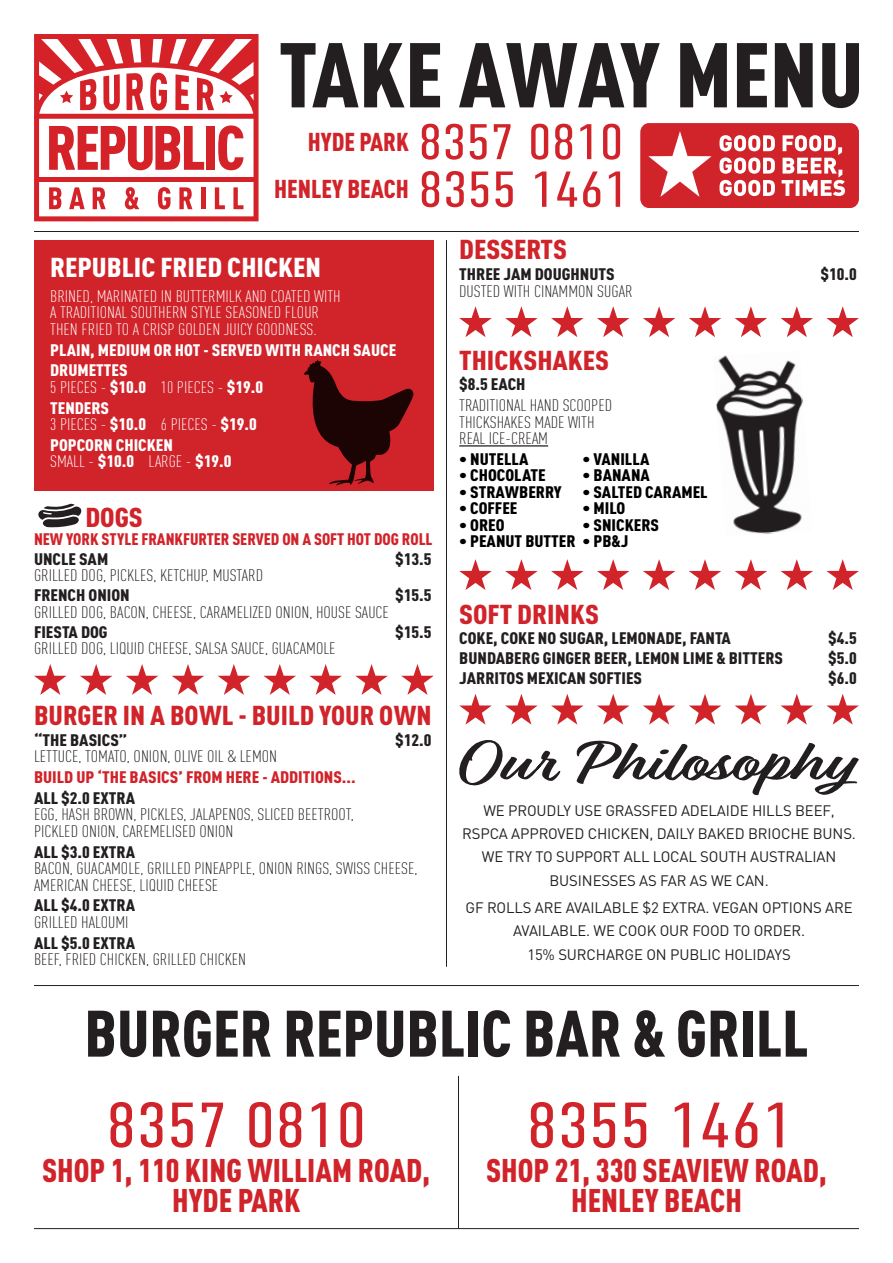
<style>
.page{position:relative;width:893px;height:1263px;background:#fff}
.page>*{position:absolute;margin:0;border:0;box-sizing:border-box;transform-origin:0 0}
.t1{font:900 64.5px "DIN Cond";color:#231f20}
.t2{font:900 32.4px/30.5px "DIN Cond";color:#d1232a;text-align:center}
.t3{font:900 27px "DIN Cond";color:#d1232a;scale:1.1 1}
.t4{font:900 27px "DIN Cond";color:#d1232a;scale:1.07 1}
.t5{font:900 27px "DIN Cond";color:#fff;scale:1.1 1}
.t6{font:900 25.5px "DIN Cond";color:#d1232a}
.t7{font:300 16.5px/16.5px "DIN Cond";color:#231f20;scale:1.1 1}
.t8{font:300 16.5px/16.5px "DIN Cond";color:#fff;scale:1.1 1}
.t9{font:900 16.5px "DIN Cond";color:#231f20;scale:1.1 1}
.t10{font:900 16.5px "DIN Cond";color:#000;scale:1.1 1}
.t11{font:900 16.5px/20.7px "DIN Cond";color:#fff;scale:1.1 1}
.t12{font:900 16.5px/20.7px "DIN Cond";color:#d1232a;scale:1.1 1}
.t13{font:900 16.5px/20px "DIN Cond";color:#d1232a}
.t14{font:15px/23.2px "DIN";letter-spacing:-.01em;color:#231f20;text-align:center}
.s1{font-weight:900}
.s2{font-weight:300}
.s3{color:#231f20}
.s4{font-weight:300;color:#231f20}
</style>
<div class="page">
<div style="left:34px;top:240px;width:400px;height:251px;background:#d1232a"></div>
<hr style="left:34px;top:231px;width:825px;height:1px;background:#231f20">
<svg style="left:34px;top:664px;width:33px;height:31px"></svg>
<svg style="left:80px;top:664px;width:32px;height:31px"></svg>
<svg style="left:126px;top:664px;width:32px;height:31px"></svg>
<svg style="left:172px;top:664px;width:32px;height:31px"></svg>
<svg style="left:218px;top:664px;width:32px;height:31px"></svg>
<svg style="left:263px;top:664px;width:33px;height:31px"></svg>
<svg style="left:309px;top:664px;width:33px;height:31px"></svg>
<svg style="left:355px;top:664px;width:33px;height:31px"></svg>
<svg style="left:401px;top:664px;width:33px;height:31px"></svg>
<svg style="left:303px;top:359px;width:111px;height:127px"></svg>
<hr style="left:446px;top:240px;width:1px;height:727px;background:#231f20">
<hr style="left:34px;top:985px;width:825px;height:1px;background:#231f20">
<hr style="left:34px;top:1228px;width:825px;height:1px;background:#231f20">
<hr style="left:459px;top:445px;width:89px;height:1px;background:#231f20">
<img style="left:716px;top:355px;width:88px;height:179px">
<svg style="left:38px;top:503px;width:44px;height:25px"></svg>
<svg style="left:459px;top:559px;width:33px;height:31px"></svg>
<svg style="left:505px;top:559px;width:33px;height:31px"></svg>
<svg style="left:551px;top:559px;width:33px;height:31px"></svg>
<svg style="left:597px;top:559px;width:32px;height:31px"></svg>
<svg style="left:643px;top:559px;width:32px;height:31px"></svg>
<svg style="left:689px;top:559px;width:32px;height:31px"></svg>
<svg style="left:735px;top:559px;width:32px;height:31px"></svg>
<svg style="left:780px;top:559px;width:33px;height:31px"></svg>
<svg style="left:826px;top:559px;width:33px;height:31px"></svg>
<svg style="left:459px;top:694px;width:33px;height:31px"></svg>
<svg style="left:505px;top:694px;width:33px;height:31px"></svg>
<svg style="left:551px;top:694px;width:33px;height:31px"></svg>
<svg style="left:597px;top:694px;width:32px;height:31px"></svg>
<svg style="left:643px;top:694px;width:32px;height:31px"></svg>
<svg style="left:689px;top:694px;width:32px;height:31px"></svg>
<svg style="left:735px;top:694px;width:32px;height:31px"></svg>
<svg style="left:780px;top:694px;width:33px;height:31px"></svg>
<svg style="left:826px;top:694px;width:33px;height:31px"></svg>
<svg style="left:459px;top:306px;width:33px;height:31px"></svg>
<svg style="left:505px;top:306px;width:33px;height:31px"></svg>
<svg style="left:551px;top:306px;width:33px;height:31px"></svg>
<svg style="left:597px;top:306px;width:32px;height:31px"></svg>
<svg style="left:643px;top:306px;width:32px;height:31px"></svg>
<svg style="left:689px;top:306px;width:32px;height:31px"></svg>
<svg style="left:735px;top:306px;width:32px;height:31px"></svg>
<svg style="left:780px;top:306px;width:33px;height:31px"></svg>
<svg style="left:826px;top:306px;width:33px;height:31px"></svg>
<hr style="left:458px;top:1076px;width:1px;height:153px;background:#231f20">
<svg style="left:531px;top:1102px;width:251px;height:46px"></svg>
<svg style="left:111px;top:1102px;width:251px;height:45px"></svg>
<svg style="left:459px;top:740px;width:400px;height:56px"></svg>
<svg style="left:281px;top:43px;width:578px;height:65px"></svg>
<svg style="left:34px;top:34px;width:225px;height:187px"></svg>
<svg style="left:422px;top:171px;width:198px;height:36px"></svg>
<svg style="left:422px;top:124px;width:198px;height:36px"></svg>
<svg style="left:640px;top:123px;width:219px;height:85px"></svg>
<p class="t6" style="left:308px;top:126px;width:103px">HYDE PARK</p>
<p class="t6" style="left:274px;top:173px;width:136px">HENLEY BEACH</p>
<p class="t5" style="left:50px;top:250px;width:248px">REPUBLIC FRIED CHICKEN</p>
<p class="t8" style="left:50px;top:288px;width:266px">BRINED, MARINATED IN BUTTERMILK AND COATED WITH<br>A TRADITIONAL SOUTHERN STYLE SEASONED FLOUR<br>THEN FRIED TO A CRISP GOLDEN JUICY GOODNESS.</p>
<p class="t11" style="left:50px;top:339px;width:316px">PLAIN, MEDIUM OR HOT - SERVED WITH RANCH SAUCE<br>DRUMETTES</p>
<p class="t8" style="left:50px;top:377px;width:195px;line-height:20.7px">5 PIECES - <span class="s1">$10.0</span> 10 PIECES - <span class="s1">$19.0<br>TENDERS</span></p>
<p class="t11" style="left:50px;top:413px;width:189px"><span class="s2">3 PIECES -</span> $10.0 <span class="s2">6 PIECES -</span> $19.0<br>POPCORN CHICKEN</p>
<p class="t8" style="left:50px;top:453px;width:166px">SMALL - <span class="s1">$10.0</span> LARGE - <span class="s1">$19.0</span></p>
<p class="t3" style="left:85px;top:500px;width:54px">DOGS</p>
<p class="t13" style="left:34px;top:528px;width:400px">NEW YORK STYLE FRANKFURTER SERVED ON A SOFT HOT DOG ROLL<br><span class="s3">UNCLE SAM</span></p>
<p class="t9" style="left:395px;top:549px;width:34px">$13.5</p>
<p class="t7" style="left:34px;top:565px;width:210px;line-height:20px">GRILLED DOG, PICKLES, KETCHUP, MUSTARD<br><span class="s1">FRENCH ONION</span></p>
<p class="t9" style="left:395px;top:585px;width:34px">$15.5</p>
<p class="t7" style="left:34px;top:602px;width:324px;line-height:20px">GRILLED DOG, BACON, CHEESE, CARAMELIZED ONION, HOUSE SAUCE<br><span class="s1">FIESTA DOG</span></p>
<p class="t9" style="left:395px;top:621px;width:34px">$15.5</p>
<p class="t7" style="left:34px;top:640px;width:276px">GRILLED DOG, LIQUID CHEESE, SALSA SAUCE, GUACAMOLE</p>
<p class="t4" style="left:34px;top:699px;width:373px">BURGER IN A BOWL - BUILD YOUR OWN</p>
<p class="t9" style="left:34px;top:730px;width:86px">“THE BASICS”</p>
<p class="t9" style="left:395px;top:730px;width:34px">$12.0</p>
<p class="t12" style="left:34px;top:746px;width:294px"><span class="s4">LETTUCE, TOMATO, ONION, OLIVE OIL &amp; LEMON<br></span>BUILD UP ‘THE BASICS’ FROM HERE - ADDITIONS...<br><span class="s3">ALL $2.0 EXTRA</span></p>
<p class="t7" style="left:34px;top:806px;width:292px">EGG, HASH BROWN, PICKLES, JALAPENOS, SLICED BEETROOT,<br>PICKLED ONION, CAREMELISED ONION</p>
<p class="t7" style="left:34px;top:843px;width:350px"><span class="s1">ALL $3.0 EXTRA<br></span>BACON, GUACAMOLE, GRILLED PINEAPPLE, ONION RINGS, SWISS CHEESE,<br>AMERICAN CHEESE, LIQUID CHEESE</p>
<p class="t7" style="left:34px;top:897px;width:93px"><span class="s1">ALL $4.0 EXTRA<br></span>GRILLED HALOUMI</p>
<p class="t7" style="left:34px;top:934px;width:194px"><span class="s1">ALL $5.0 EXTRA<br></span>BEEF, FRIED CHICKEN, GRILLED CHICKEN</p>
<p class="t3" style="left:459px;top:233px;width:99px">DESSERTS</p>
<p class="t9" style="left:459px;top:264px;width:143px">THREE JAM DOUGHNUTS</p>
<p class="t9" style="left:820px;top:264px;width:35px">$10.0</p>
<p class="t7" style="left:459px;top:283px;width:159px">DUSTED WITH CINAMMON SUGAR</p>
<p class="t3" style="left:459px;top:343px;width:138px">THICKSHAKES</p>
<p class="t7" style="left:459px;top:374px;width:140px;line-height:20.7px"><span class="s1">$8.5 EACH<br></span>TRADITIONAL HAND SCOOPED</p>
<p class="t7" style="left:459px;top:413px;width:125px">THICKSHAKES MADE WITH<br>REAL ICE-CREAM</p>
<p class="t10" style="left:459px;top:449px;width:65px">• NUTELLA</p>
<p class="t10" style="left:459px;top:465px;width:80px">• CHOCOLATE</p>
<p class="t10" style="left:459px;top:482px;width:95px">• STRAWBERRY</p>
<p class="t10" style="left:459px;top:498px;width:54px">• COFFEE</p>
<p class="t10" style="left:459px;top:515px;width:43px">• OREO</p>
<p class="t10" style="left:459px;top:531px;width:155px">• PEANUT BUTTER • PB&amp;J</p>
<p class="t10" style="left:583px;top:448px;width:62px">• VANILLA</p>
<p class="t10" style="left:583px;top:465px;width:63px">• BANANA</p>
<p class="t10" style="left:583px;top:481px;width:115px">• SALTED CARAMEL</p>
<p class="t10" style="left:583px;top:498px;width:40px">• MILO</p>
<p class="t10" style="left:583px;top:514px;width:71px">• SNICKERS</p>
<p class="t3" style="left:459px;top:598px;width:128px">SOFT DRINKS</p>
<p class="t9" style="left:459px;top:628px;width:249px">COKE, COKE NO SUGAR, LEMONADE, FANTA</p>
<p class="t9" style="left:828px;top:628px;width:28px">$4.5</p>
<p class="t9" style="left:459px;top:648px;width:296px">BUNDABERG GINGER BEER, LEMON LIME &amp; BITTERS</p>
<p class="t9" style="left:828px;top:648px;width:28px">$5.0</p>
<p class="t9" style="left:459px;top:668px;width:168px">JARRITOS MEXICAN SOFTIES</p>
<p class="t9" style="left:828px;top:668px;width:28px">$6.0</p>
<p class="t14" style="left:462px;top:798px;width:395px">WE PROUDLY USE GRASSFED ADELAIDE HILLS BEEF, RSPCA APPROVED CHICKEN, DAILY BAKED BRIOCHE BUNS.<br>WE TRY TO SUPPORT ALL LOCAL SOUTH AUSTRALIAN BUSINESSES AS FAR AS WE CAN.</p>
<p class="t14" style="left:465px;top:896px;width:389px">GF ROLLS ARE AVAILABLE $2 EXTRA. VEGAN OPTIONS ARE<br>AVAILABLE. WE COOK OUR FOOD TO ORDER.<br>15% SURCHARGE ON PUBLIC HOLIDAYS</p>
<p class="t1" style="left:85px;top:993px;width:725px">BURGER REPUBLIC BAR &amp; GRILL</p>
<p class="t2" style="left:42px;top:1154px;width:390px">SHOP 1, 110 KING WILLIAM ROAD,<br>HYDE PARK</p>
<p class="t2" style="left:486px;top:1154px;width:343px">SHOP 21, 330 SEAVIEW ROAD,<br>HENLEY BEACH</p>
</div>
